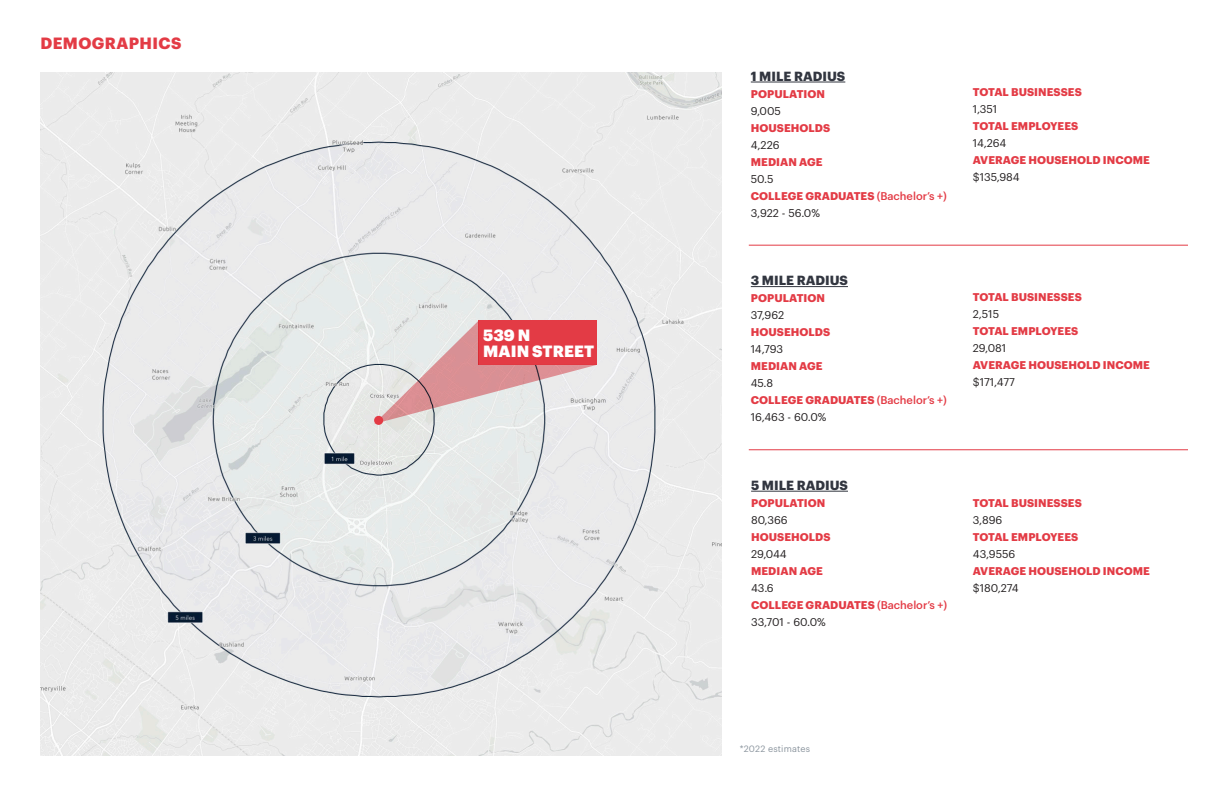
<style>
.page{position:relative;width:1224px;height:792px;background:#fff}
.page>*{position:absolute;margin:0;border:0;box-sizing:border-box;transform-origin:0 0}
.t1{font:900 16px "Graphik";letter-spacing:.005em;color:#fff}
.t2{font:700 16px "Graphik";letter-spacing:.025em;color:#e33b45}
.t3{font:700 13px "Graphik";color:#323640}
.t4{font:700 11px "Graphik";letter-spacing:.005em;color:#e33b45}
.t5{font:11px "Graphik";color:#231f20}
.t6{font:9px "Graphik";letter-spacing:.02em;color:#8a949d}
.s1{font-weight:500}
</style>
<div class="page">
<img style="left:40px;top:72px;width:682px;height:683px">
<hr style="left:751px;top:82px;width:94px;height:1px;background:#323640">
<hr style="left:749px;top:245px;width:439px;height:1px;background:#e33b45">
<hr style="left:749px;top:449px;width:439px;height:1px;background:#e33b45">
<hr style="left:751px;top:286px;width:97px;height:1px;background:#323640">
<hr style="left:751px;top:491px;width:97px;height:1px;background:#323640">
<svg style="left:374px;top:321px;width:223px;height:103px;background:#e1a9ac"></svg>
<div style="left:374px;top:416px;width:9px;height:9px;background:#e33b45;border-radius:50%"></div>
<p class="t2" style="left:41px;top:31px;width:142px">DEMOGRAPHICS</p>
<p class="t1" style="left:483px;top:323px;width:49px">539 N</p>
<p class="t1" style="left:483px;top:339px;width:113px">MAIN STREET</p>
<p class="t3" style="left:751px;top:66px;width:96px">1 MILE RADIUS</p>
<p class="t4" style="left:751px;top:85px;width:76px">POPULATION</p>
<p class="t5" style="left:751px;top:102px;width:32px">9,005</p>
<p class="t4" style="left:751px;top:119px;width:81px">HOUSEHOLDS</p>
<p class="t5" style="left:751px;top:136px;width:30px">4,226</p>
<p class="t4" style="left:751px;top:153px;width:73px">MEDIAN AGE</p>
<p class="t5" style="left:751px;top:170px;width:24px">50.5</p>
<p class="t4" style="left:751px;top:187px;width:198px">COLLEGE GRADUATES <span class="s1">(Bachelor’s +)</span></p>
<p class="t5" style="left:751px;top:204px;width:71px">3,922 - 56.0%</p>
<p class="t3" style="left:751px;top:271px;width:99px">3 MILE RADIUS</p>
<p class="t4" style="left:751px;top:290px;width:76px">POPULATION</p>
<p class="t5" style="left:751px;top:307px;width:35px">37,962</p>
<p class="t4" style="left:751px;top:324px;width:81px">HOUSEHOLDS</p>
<p class="t5" style="left:751px;top:341px;width:34px">14,793</p>
<p class="t4" style="left:751px;top:358px;width:73px">MEDIAN AGE</p>
<p class="t5" style="left:751px;top:375px;width:24px">45.8</p>
<p class="t4" style="left:751px;top:392px;width:198px">COLLEGE GRADUATES <span class="s1">(Bachelor’s +)</span></p>
<p class="t5" style="left:751px;top:409px;width:77px">16,463 - 60.0%</p>
<p class="t3" style="left:751px;top:475px;width:98px">5 MILE RADIUS</p>
<p class="t4" style="left:751px;top:494px;width:76px">POPULATION</p>
<p class="t5" style="left:751px;top:512px;width:38px">80,366</p>
<p class="t4" style="left:751px;top:528px;width:81px">HOUSEHOLDS</p>
<p class="t5" style="left:751px;top:546px;width:37px">29,044</p>
<p class="t4" style="left:751px;top:562px;width:73px">MEDIAN AGE</p>
<p class="t5" style="left:751px;top:580px;width:24px">43.6</p>
<p class="t4" style="left:751px;top:596px;width:198px">COLLEGE GRADUATES <span class="s1">(Bachelor’s +)</span></p>
<p class="t5" style="left:751px;top:614px;width:76px">33,701 - 60.0%</p>
<p class="t4" style="left:973px;top:84px;width:110px">TOTAL BUSINESSES</p>
<p class="t5" style="left:973px;top:101px;width:26px">1,351</p>
<p class="t4" style="left:973px;top:118px;width:107px">TOTAL EMPLOYEES</p>
<p class="t5" style="left:973px;top:135px;width:35px">14,264</p>
<p class="t4" style="left:973px;top:152px;width:179px">AVERAGE HOUSEHOLD INCOME</p>
<p class="t5" style="left:973px;top:169px;width:48px">$135,984</p>
<p class="t4" style="left:973px;top:288px;width:110px">TOTAL BUSINESSES</p>
<p class="t5" style="left:973px;top:305px;width:28px">2,515</p>
<p class="t4" style="left:973px;top:322px;width:107px">TOTAL EMPLOYEES</p>
<p class="t5" style="left:973px;top:339px;width:35px">29,081</p>
<p class="t4" style="left:973px;top:356px;width:179px">AVERAGE HOUSEHOLD INCOME</p>
<p class="t5" style="left:973px;top:373px;width:44px">$171,477</p>
<p class="t4" style="left:973px;top:494px;width:110px">TOTAL BUSINESSES</p>
<p class="t5" style="left:973px;top:512px;width:31px">3,896</p>
<p class="t4" style="left:973px;top:528px;width:107px">TOTAL EMPLOYEES</p>
<p class="t5" style="left:973px;top:546px;width:44px">43,9556</p>
<p class="t4" style="left:973px;top:562px;width:179px">AVERAGE HOUSEHOLD INCOME</p>
<p class="t5" style="left:973px;top:580px;width:47px">$180,274</p>
<p class="t6" style="left:740px;top:742px;width:72px">*2022 estimates</p>
</div>
